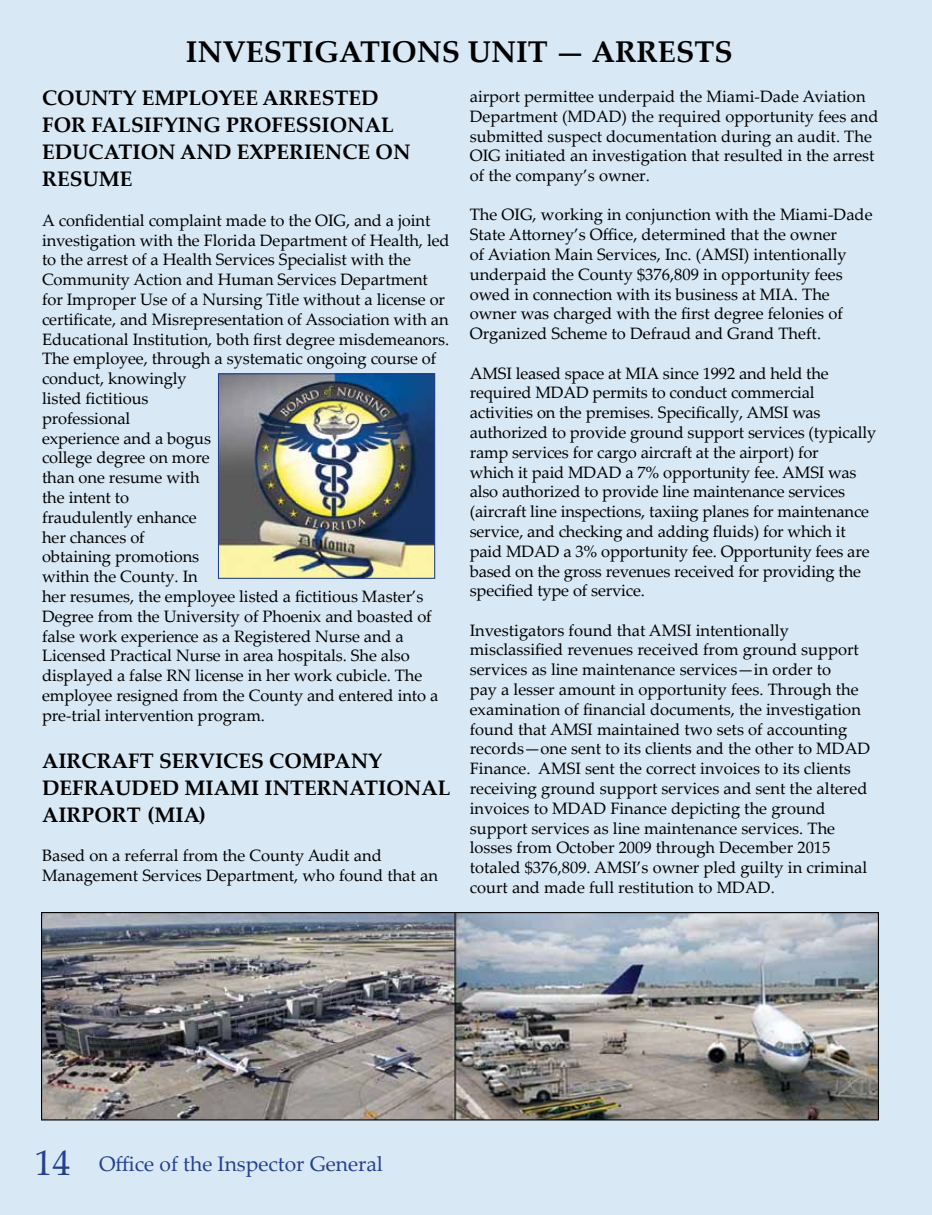
<style>
.page{position:relative;width:932px;height:1215px;background:#d8e8f5}
.page>*{position:absolute;margin:0;border:0;box-sizing:border-box;transform-origin:0 0}
.t1{font:700 30px "Palatino Linotype";color:#000}
.t2{font:700 21px/27px "Palatino Linotype";color:#000}
.t3{font:21px "Palatino Linotype";color:#25408f}
.t4{font:16.5px/19.8px "Palatino Linotype";letter-spacing:-.005em;color:#000}
.s1{font-size:36px}
</style>
<div class="page">
<img style="left:43px;top:914px;width:834px;height:204px">
<div style="left:41px;top:912px;width:838px;height:208px;border:1px solid #000"></div>
<img style="left:220px;top:375px;width:213px;height:202px">
<div style="left:218px;top:373px;width:217px;height:206px;border:1px solid #25408f"></div>
<h1 class="t1" style="left:186px;top:31px;width:548px">INVESTIGATIONS UNIT — ARRESTS</h1>
<p class="t2" style="left:42px;top:84px;width:370px">COUNTY EMPLOYEE ARRESTED<br>FOR FALSIFYING PROFESSIONAL<br>EDUCATION AND EXPERIENCE ON<br>RESUME</p>
<p class="t4" style="left:42px;top:210px;width:409px">A confidential complaint made to the OIG, and a joint investigation with the Florida Department of Health, led to the arrest of a Health Services Specialist with the Community Action and Human Services Department for Improper Use of a Nursing Title without a license or certificate, and Misrepresentation of Association with an Educational Institution, both first degree misdemeanors.<br>The employee, through a systematic ongoing course of conduct, knowingly<br>listed fictitious<br>professional<br>experience and a bogus<br>college degree on more<br>than one resume with<br>the intent to<br>fraudulently enhance<br>her chances of<br>obtaining promotions<br>within the County. In<br>her resumes, the employee listed a fictitious Master’s Degree from the University of Phoenix and boasted of false work experience as a Registered Nurse and a Licensed Practical Nurse in area hospitals. She also displayed a false RN license in her work cubicle. The employee resigned from the County and entered into a pre-trial intervention program.</p>
<p class="t2" style="left:42px;top:746px;width:410px">AIRCRAFT SERVICES COMPANY<br>DEFRAUDED MIAMI INTERNATIONAL<br>AIRPORT (MIA)</p>
<p class="t4" style="left:42px;top:845px;width:397px">Based on a referral from the County Audit and<br>Management Services Department, who found that an</p>
<p class="t4" style="left:469px;top:86px;width:410px">airport permittee underpaid the Miami-Dade Aviation Department (MDAD) the required opportunity fees and submitted suspect documentation during an audit. The OIG initiated an investigation that resulted in the arrest of the company’s owner.</p>
<p class="t4" style="left:469px;top:204px;width:404px">The OIG, working in conjunction with the Miami-Dade State Attorney’s Office, determined that the owner<br>of Aviation Main Services, Inc. (AMSI) intentionally underpaid the County $376,809 in opportunity fees owed in connection with its business at MIA. The owner was charged with the first degree felonies of Organized Scheme to Defraud and Grand Theft.</p>
<p class="t4" style="left:469px;top:362px;width:408px">AMSI leased space at MIA since 1992 and held the required MDAD permits to conduct commercial activities on the premises. Specifically, AMSI was authorized to provide ground support services (typically ramp services for cargo aircraft at the airport) for<br>which it paid MDAD a 7% opportunity fee. AMSI was also authorized to provide line maintenance services (aircraft line inspections, taxiing planes for maintenance service, and checking and adding fluids) for which it paid MDAD a 3% opportunity fee. Opportunity fees are based on the gross revenues received for providing the specified type of service.</p>
<p class="t4" style="left:469px;top:619px;width:402px">Investigators found that AMSI intentionally misclassified revenues received from ground support services as line maintenance services—in order to<br>pay a lesser amount in opportunity fees. Through the examination of financial documents, the investigation found that AMSI maintained two sets of accounting records—one sent to its clients and the other to MDAD Finance. AMSI sent the correct invoices to its clients receiving ground support services and sent the altered invoices to MDAD Finance depicting the ground support services as line maintenance services. The losses from October 2009 through December 2015 totaled $376,809. AMSI’s owner pled guilty in criminal court and made full restitution to MDAD.</p>
<p class="t3" style="left:34px;top:1149px;width:350px"><span class="s1">14</span> Office of the Inspector General</p>
</div>
